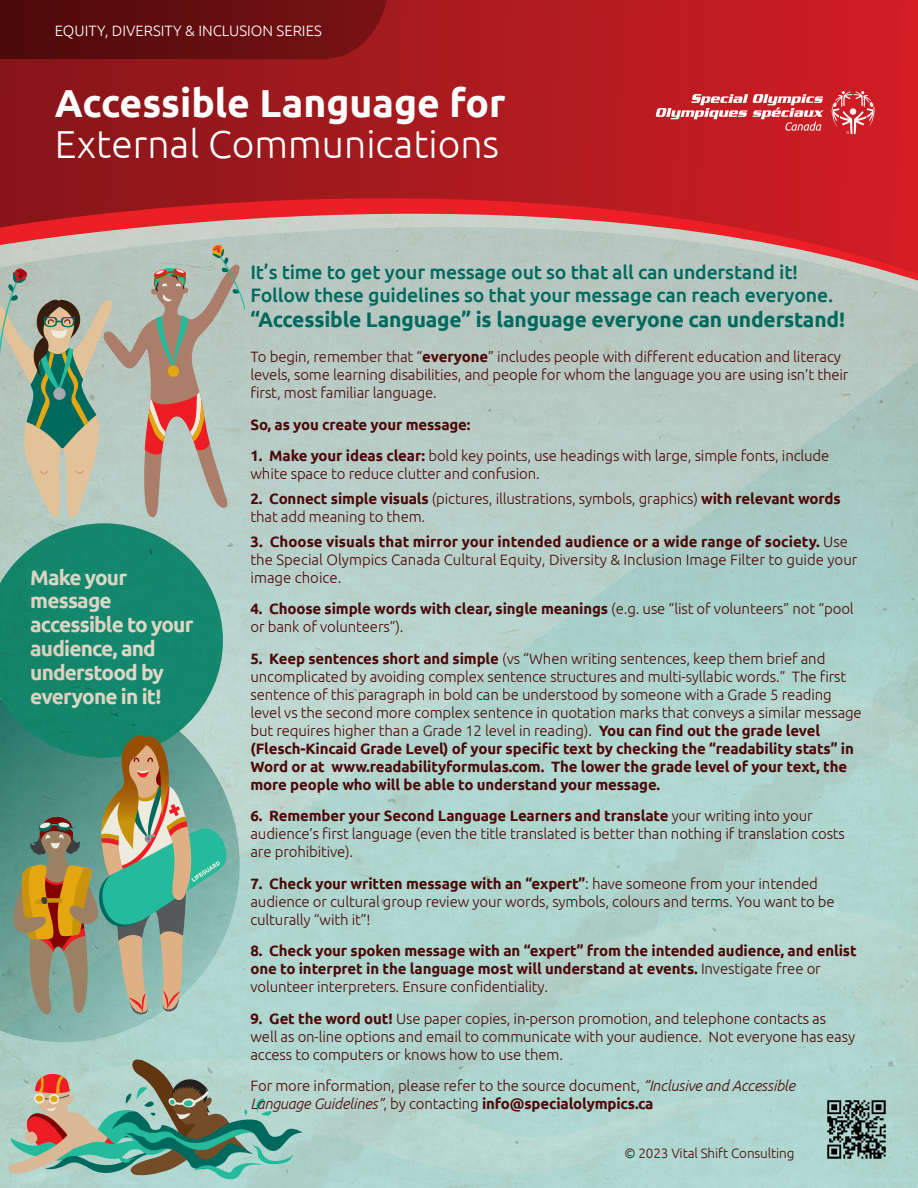
<style>
.page{position:relative;width:918px;height:1188px;background:#fff}
.page>*{position:absolute;margin:0;border:0;box-sizing:border-box;transform-origin:0 0}
.t1{font:300 39px/40.5px "Ubuntu";color:#fff}
.t2{font:700 21px "Ubuntu";letter-spacing:-.01em;color:#00695d}
.t3{font:700 20.85px/23.9px "Ubuntu";letter-spacing:-.04em;color:#ecebde}
.t4{font:500 19.5px/23.4px "Ubuntu";letter-spacing:-.01em;color:#00695d}
.t5{font:300 15px/18px "Ubuntu";letter-spacing:-.01em;color:#4d090a}
.t6{font:700 15px/18px "Ubuntu";letter-spacing:-.01em;color:#4d090a}
.t7{font:300 15px "Ubuntu";color:#fff}
.t8{font:300 13.5px "Ubuntu";letter-spacing:-.01em;color:#4d090a}
.s1{font-weight:700}
.s2{font-weight:300}
.s3{font-style:italic}
</style>
<div class="page">
<img style="left:0;top:296px;width:918px;height:892px">
<img style="left:827px;top:1100px;width:59px;height:59px">
<svg style="left:0;top:296px;width:245px;height:222px;background:#adb09f"></svg>
<svg style="left:13px;top:735px;width:213px;height:279px;background:#819d82"></svg>
<svg style="left:8px;top:1058px;width:322px;height:130px;background:#94b3a5"></svg>
<svg style="left:0;top:286px;width:918px;height:10px;background:#b4c1b9"></svg>
<svg style="left:0;top:274px;width:918px;height:12px;background:#b5bfb8"></svg>
<svg style="left:0;top:0;width:918px;height:274px;background:#b43a3d"></svg>
<svg style="left:831px;top:91px;width:44px;height:43px;background:#d95258"></svg>
<svg style="left:656px;top:94px;width:168px;height:37px;background:#d15459"></svg>
<svg style="left:0;top:0;width:387px;height:59px;background:#640e0f"></svg>
<p class="t7" style="left:55px;top:21px;width:268px">EQUITY, DIVERSITY &amp; INCLUSION SERIES</p>
<p class="t1" style="left:55px;top:82px;width:452px"><span class="s1">Accessible Language for<br></span>External Communications</p>
<p class="t3" style="left:30px;top:565px;width:165px">Make your message accessible to your audience, and understood by everyone in it!</p>
<p class="t4" style="left:250px;top:259px;width:584px">It’s time to get your message out so that all can understand it!<br>Follow these guidelines so that your message can reach everyone.</p>
<p class="t2" style="left:250px;top:307px;width:596px">“Accessible Language” is language everyone can understand!</p>
<p class="t5" style="left:250px;top:348px;width:599px">To begin, remember that “<span class="s1">everyone</span>” includes people with different education and literacy levels, some learning disabilities, and people for whom the language you are using isn’t their first, most familiar language.</p>
<p class="t6" style="left:250px;top:415px;width:222px">So, as you create your message:</p>
<p class="t5" style="left:250px;top:447px;width:580px"><span class="s1">1. Make your ideas clear:</span> bold key points, use headings with large, simple fonts, include white space to reduce clutter and confusion.</p>
<p class="t5" style="left:250px;top:489px;width:592px"><span class="s1">2. Connect simple visuals</span> (pictures, illustrations, symbols, graphics) <span class="s1">with relevant words </span>that add meaning to them.</p>
<p class="t5" style="left:250px;top:532px;width:609px"><span class="s1">3. Choose visuals that mirror your intended audience or a wide range of society.</span> Use the Special Olympics Canada Cultural Equity, Diversity &amp; Inclusion Image Filter to guide your image choice.</p>
<p class="t5" style="left:250px;top:600px;width:605px"><span class="s1">4. Choose simple words with clear, single meanings</span> (e.g. use “list of volunteers” not “pool or bank of volunteers”).</p>
<p class="t5" style="left:250px;top:649px;width:613px"><span class="s1">5. Keep sentences short and simple</span> (vs “When writing sentences, keep them brief and uncomplicated by avoiding complex sentence structures and multi-syllabic words.” The first sentence of this paragraph in bold can be understood by someone with a Grade 5 reading level vs the second more complex sentence in quotation marks that conveys a similar message but requires higher than a Grade 12 level in reading). <span class="s1">You can find out the grade level (Flesch-Kincaid Grade Level) of your specific text by checking the “readability stats” in Word or at www.readabilityformulas.com. The lower the grade level of your text, the more people who will be able to understand your message.</span></p>
<p class="t5" style="left:250px;top:807px;width:596px"><span class="s1">6. Remember your Second Language Learners and translate</span> your writing into your audience’s first language (even the title translated is better than nothing if translation costs are prohibitive).</p>
<p class="t5" style="left:250px;top:874px;width:586px"><span class="s1">7. Check your written message with an “expert”</span>: have someone from your intended audience or cultural group review your words, symbols, colours and terms. You want to be culturally “with it”!</p>
<p class="t6" style="left:250px;top:942px;width:608px">8. Check your spoken message with an “expert” from the intended audience, and enlist one to interpret in the language most will understand at events. <span class="s2">Investigate free or volunteer interpreters. Ensure confidentiality.</span></p>
<p class="t5" style="left:250px;top:1009px;width:606px"><span class="s1">9. Get the word out!</span> Use paper copies, in-person promotion, and telephone contacts as well as on-line options and email to communicate with your audience. Not everyone has easy access to computers or knows how to use them.</p>
<p class="t5" style="left:250px;top:1077px;width:546px">For more information, please refer to the source document, <span class="s3">“Inclusive and Accessible<br>Language Guidelines”</span>, by contacting <span class="s1">info@specialolympics.ca</span></p>
<p class="t8" style="left:625px;top:1145px;width:171px">© 2023 Vital Shift Consulting</p>
</div>
